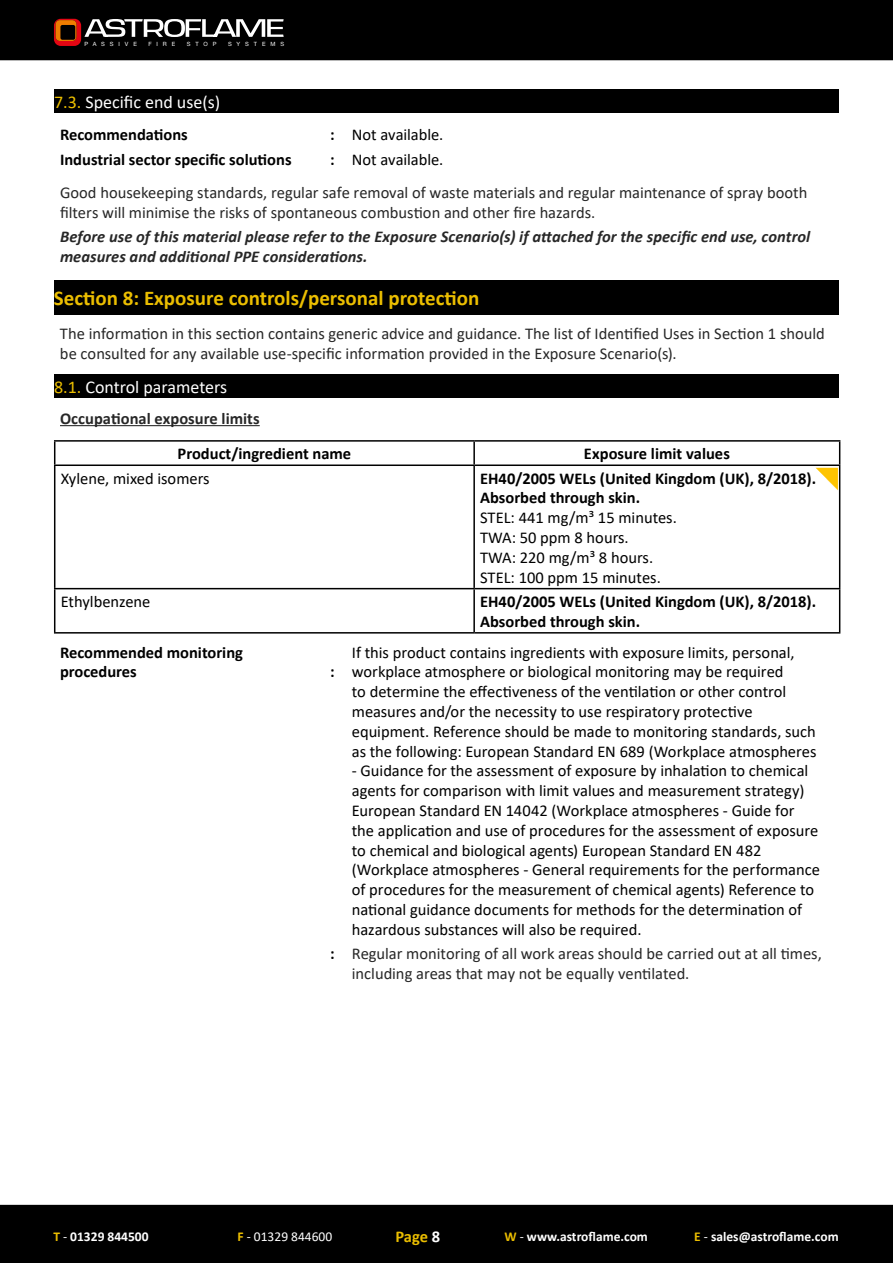
<style>
.page{position:relative;width:893px;height:1263px;background:#fff}
.page>*{position:absolute;margin:0;border:0;box-sizing:border-box;transform-origin:0 0}
.t1{font:700 21px "Calibri";color:#ebbe00}
.t2{font:18px "Calibri";color:#fff}
.t3{font:16.5px/19.8px "Calibri";color:#000}
.t4{font:16.5px/19.8px "Calibri";color:#272727}
.t5{font:700 16.5px/19.8px "Calibri";color:#000}
.t6{font:italic 700 16.5px/19.8px "Calibri";color:#272727}
.t7{font:700 16.5px "Calibri";color:#272727}
.t8{font:700 16.5px "Calibri";color:#ebbe00}
.t9{font:700 13.5px "Calibri";color:#fff}
.t10{font:13.5px "Calibri";color:#fff}
.t11{font:5.85px "Helvetica Neue";letter-spacing:.84em;color:#fff}
.s1{color:#ebbe00}
.s2{font-weight:700}
.s3{font-weight:700;color:#000}
.s4{color:#000}
.s5{color:#fff}
.s6{font-weight:400}
.s7{font-weight:700;color:#ebbe00}
</style>
<div class="page">
<div style="left:0;top:0;width:893px;height:60px;background:#000"></div>
<div style="left:0;top:1205px;width:893px;height:58px;background:#000"></div>
<svg style="left:54px;top:19px;width:230px;height:27px"></svg>
<div style="left:54px;top:89px;width:785px;height:24px;background:#000"></div>
<div style="left:54px;top:280px;width:785px;height:35px;background:#000"></div>
<div style="left:54px;top:374px;width:785px;height:24px;background:#000"></div>
<hr style="left:54px;top:440px;width:420px;height:2px;background:#000">
<svg style="left:54px;top:442px;width:1px;height:22px"></svg>
<hr style="left:474px;top:440px;width:366px;height:2px;background:#000">
<hr style="left:473px;top:442px;width:2px;height:22px;background:#000">
<hr style="left:54px;top:464px;width:420px;height:2px;background:#000">
<hr style="left:54px;top:466px;width:1px;height:122px;background:#000">
<hr style="left:474px;top:464px;width:366px;height:2px;background:#000">
<hr style="left:473px;top:466px;width:2px;height:122px;background:#000">
<hr style="left:839px;top:466px;width:1px;height:122px;background:#000">
<hr style="left:54px;top:588px;width:420px;height:1px;background:#000">
<hr style="left:54px;top:589px;width:1px;height:43px;background:#000">
<hr style="left:474px;top:588px;width:366px;height:1px;background:#000">
<hr style="left:473px;top:589px;width:2px;height:43px;background:#000">
<hr style="left:839px;top:589px;width:1px;height:43px;background:#000">
<hr style="left:54px;top:632px;width:420px;height:2px;background:#000">
<hr style="left:474px;top:632px;width:366px;height:2px;background:#000">
<hr style="left:60px;top:425px;width:200px;height:1px;background:#272727">
<svg style="left:816px;top:442px;width:24px;height:48px"></svg>
<p class="t11" style="left:84px;top:40px;width:54px">PASSIVE</p>
<p class="t11" style="left:148px;top:40px;width:28px">FIRE</p>
<p class="t11" style="left:187px;top:40px;width:31px">STOP</p>
<p class="t11" style="left:228px;top:40px;width:58px">SYSTEMS</p>
<p class="t2" style="left:54px;top:89px;width:168px"><span class="s1">7.3.</span> Specific end use(s)</p>
<p class="t5" style="left:60px;top:125px;width:129px">Recommendations</p>
<p class="t3" style="left:330px;top:124px;width:115px"><span class="s2">:</span> Not available.</p>
<p class="t5" style="left:60px;top:149px;width:233px">Industrial sector specific solutions</p>
<p class="t4" style="left:60px;top:142px;width:749px;line-height:33.8px;text-indent:270px"><span class="s3">:</span> <span class="s4">Not available.<br></span>Good housekeeping standards, regular safe removal of waste materials and regular maintenance of spray booth</p>
<p class="t4" style="left:60px;top:202px;width:537px">filters will minimise the risks of spontaneous combustion and other fire hazards.</p>
<p class="t6" style="left:60px;top:226px;width:752px">Before use of this material please refer to the Exposure Scenario(s) if attached for the specific end use, control measures and additional PPE considerations.</p>
<p class="t1" style="left:54px;top:283px;width:427px">Section 8: Exposure controls/personal protection</p>
<p class="t4" style="left:60px;top:324px;width:766px">The information in this section contains generic advice and guidance. The list of Identified Uses in Section 1 should be consulted for any available use-specific information provided in the Exposure Scenario(s).</p>
<p class="t2" style="left:54px;top:374px;width:175px"><span class="s1">8.1.</span> Control parameters</p>
<p class="t7" style="left:60px;top:407px;width:201px">Occupational exposure limits</p>
<p class="t5" style="left:178px;top:444px;width:175px">Product/ingredient name</p>
<p class="t5" style="left:584px;top:444px;width:148px">Exposure limit values</p>
<p class="t3" style="left:61px;top:468px;width:150px">Xylene, mixed isomers</p>
<p class="t5" style="left:480px;top:468px;width:337px">EH40/2005 WELs (United Kingdom (UK), 8/2018).<br>Absorbed through skin.</p>
<p class="t3" style="left:480px;top:507px;width:198px">STEL: 441 mg/m³ 15 minutes.<br>TWA: 50 ppm 8 hours.<br>TWA: 220 mg/m³ 8 hours.<br>STEL: 100 ppm 15 minutes.</p>
<p class="t3" style="left:61px;top:591px;width:91px">Ethylbenzene</p>
<p class="t5" style="left:480px;top:591px;width:337px">EH40/2005 WELs (United Kingdom (UK), 8/2018).<br>Absorbed through skin.</p>
<p class="t5" style="left:60px;top:642px;width:185px">Recommended monitoring procedures</p>
<p class="t3" style="left:352px;top:642px;width:466px">If this product contains ingredients with exposure limits, personal, workplace atmosphere or biological monitoring may be required<br>to determine the effectiveness of the ventilation or other control measures and/or the necessity to use respiratory protective equipment. Reference should be made to monitoring standards, such as the following: European Standard EN 689 (Workplace atmospheres</p>
<p class="t3" style="left:352px;top:761px;width:470px">- Guidance for the assessment of exposure by inhalation to chemical agents for comparison with limit values and measurement strategy)<br>European Standard EN 14042 (Workplace atmospheres - Guide for the application and use of procedures for the assessment of exposure to chemical and biological agents) European Standard EN 482 (Workplace atmospheres - General requirements for the performance of procedures for the measurement of chemical agents) Reference to national guidance documents for methods for the determination of hazardous substances will also be required.</p>
<p class="t4" style="left:352px;top:943px;width:471px;text-indent:-22px"><span class="s3">:</span> Regular monitoring of all work areas should be carried out at all times, including areas that may not be equally ventilated.</p>
<p class="t5" style="left:330px;top:662px;width:6px">:</p>
<p class="t8" style="left:395px;top:1225px;width:46px">Page <span class="s5">8</span></p>
<p class="t9" style="left:53px;top:1227px;width:97px"><span class="s1">T</span> <span class="s6">-</span> 01329 844500</p>
<p class="t10" style="left:238px;top:1227px;width:96px"><span class="s7">F</span> - 01329 844600</p>
<p class="t9" style="left:504px;top:1227px;width:145px"><span class="s1">W</span> <span class="s6">-</span> www.astroflame.com</p>
<p class="t9" style="left:694px;top:1227px;width:146px"><span class="s1">E</span> <span class="s6">-</span> sales@astroflame.com</p>
</div>
